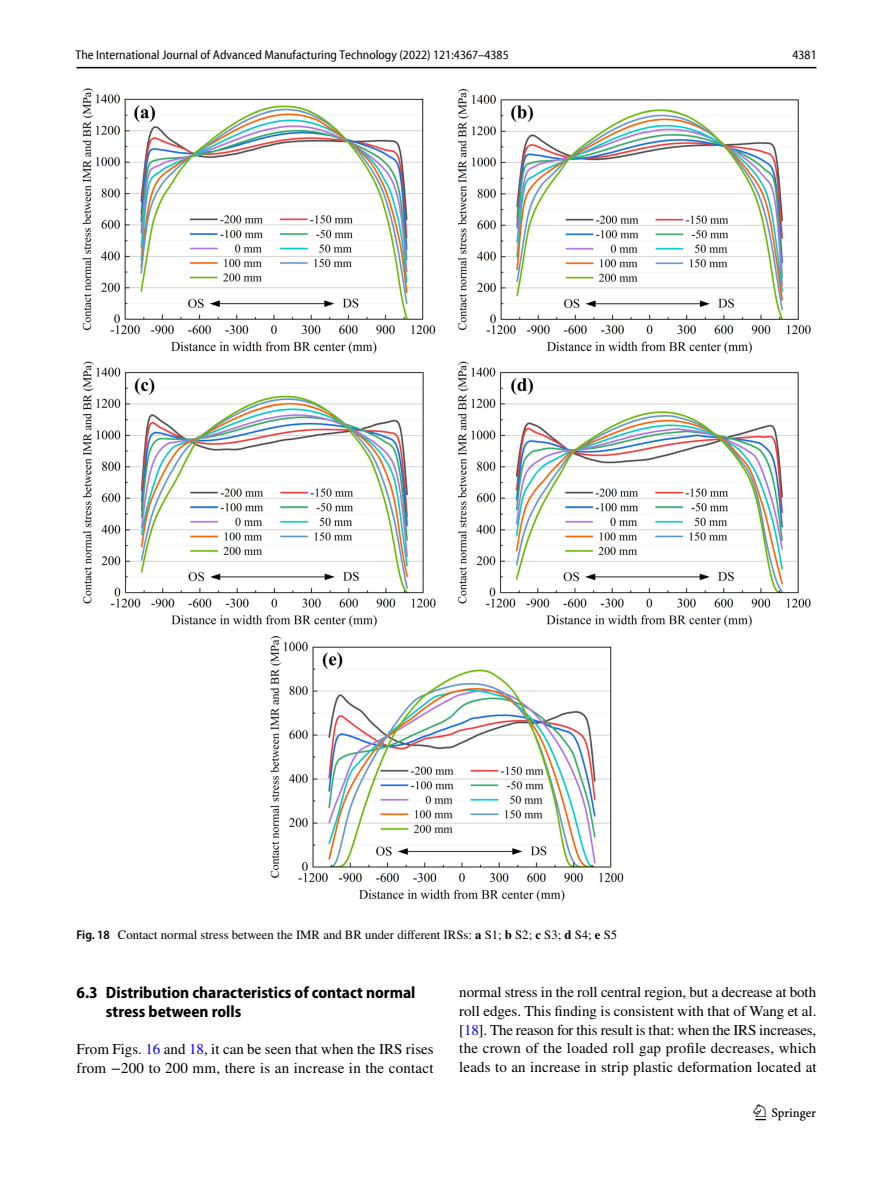
<style>
.page{position:relative;width:893px;height:1187px;background:#fff}
.page>*{position:absolute;margin:0;border:0;box-sizing:border-box;transform-origin:0 0}
.t1{font:22.5px "Springnew Regular 3";color:#000}
.t2{font:700 semi-condensed 16.5px/18.8px "Myriad Pro";color:#000}
.t3{font:15px/18.8px "STIX";letter-spacing:.01em;color:#000}
.t4{font:12.75px "STIX";color:#000}
.t5{font:semi-condensed 12.75px "Myriad Pro Unic";color:#000}
.s1{font-family:"Myriad Pro";font-weight:600;font-stretch:semi-condensed}
.s2{font-weight:700}
.s3{color:#00f}
</style>
<div class="page">
<hr style="left:77px;top:67px;width:739px;height:1px;background:#000">
<img style="left:82px;top:88px;width:729px;height:814px">
<p class="t5" style="left:76px;top:50px;width:435px">The International Journal of Advanced Manufacturing Technology (2022) 121:4367–4385</p>
<p class="t5" style="left:792px;top:50px;width:26px">4381</p>
<p class="t4" style="left:77px;top:925px;width:542px"><span class="s1">Fig. 18</span> Contact normal stress between the IMR and BR under different IRSs: <span class="s2">a</span> S1; <span class="s2">b</span> S2; <span class="s2">c</span> S3; <span class="s2">d</span> S4; <span class="s2">e</span> S5</p>
<p class="t2" style="left:106px;top:983px;width:311px;text-indent:-29px">6.3 Distribution characteristics of contact normal stress between rolls</p>
<p class="t3" style="left:77px;top:1040px;width:359px">From Figs. <span class="s3">16</span> and <span class="s3">18</span>, it can be seen that when the IRS rises from −200 to 200 mm, there is an increase in the contact</p>
<p class="t3" style="left:459px;top:983px;width:359px;text-align:justify">normal stress in the roll central region, but a decrease at both roll edges. This finding is consistent with that of Wang et al. [<span class="s3">18</span>]. The reason for this result is that: when the IRS increases, the crown of the loaded roll gap profile decreases, which leads to an increase in strip plastic deformation located at</p>
<h1 class="t1" style="left:755px;top:1104px;width:62px">1 3</h1>
</div>
